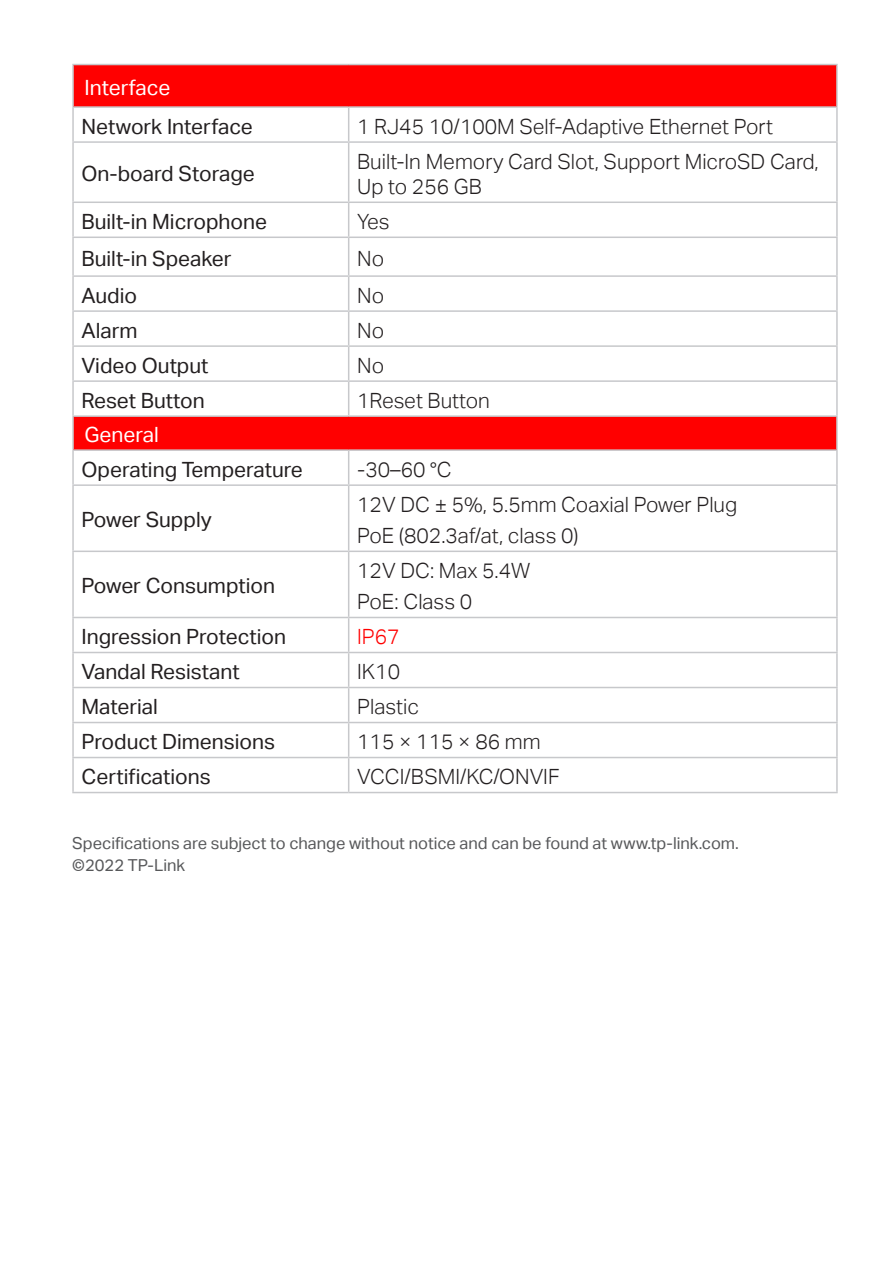
<style>
.page{position:relative;width:893px;height:1263px;background:#fff}
.page>*{position:absolute;margin:0;border:0;box-sizing:border-box;transform-origin:0 0}
.t1{font:21px/31.2px "TP Link Aktiv Light";color:#231f20}
.t2{font:21px "TP Link Aktiv Regular";color:#231f20}
.t3{font:21px "TP Link Aktiv Regular";color:#fff}
.t4{font:21px "TP Link Aktiv Light";color:#f00}
.t5{font:16.5px/21.9px "TP Link Aktiv Regular";color:#57585a}
</style>
<div class="page">
<svg style="left:74px;top:65px;width:762px;height:384px"></svg>
<hr style="left:72px;top:64px;width:277px;height:1px;background:#c7c8cb">
<hr style="left:72px;top:65px;width:2px;height:41px;background:#c7c8cb">
<hr style="left:349px;top:64px;width:489px;height:1px;background:#c7c8cb">
<hr style="left:836px;top:65px;width:2px;height:41px;background:#c7c8cb">
<hr style="left:72px;top:106px;width:277px;height:2px;background:#c7c8cb">
<hr style="left:72px;top:108px;width:2px;height:33px;background:#c7c8cb">
<hr style="left:349px;top:106px;width:489px;height:2px;background:#c7c8cb">
<hr style="left:348px;top:108px;width:1px;height:33px;background:#c7c8cb">
<hr style="left:836px;top:108px;width:2px;height:33px;background:#c7c8cb">
<hr style="left:72px;top:141px;width:277px;height:2px;background:#c7c8cb">
<hr style="left:72px;top:143px;width:2px;height:59px;background:#c7c8cb">
<hr style="left:349px;top:141px;width:489px;height:2px;background:#c7c8cb">
<hr style="left:348px;top:143px;width:1px;height:59px;background:#c7c8cb">
<hr style="left:836px;top:143px;width:2px;height:59px;background:#c7c8cb">
<hr style="left:72px;top:202px;width:277px;height:1px;background:#c7c8cb">
<hr style="left:72px;top:203px;width:2px;height:34px;background:#c7c8cb">
<hr style="left:349px;top:202px;width:489px;height:1px;background:#c7c8cb">
<hr style="left:348px;top:203px;width:1px;height:34px;background:#c7c8cb">
<hr style="left:836px;top:203px;width:2px;height:34px;background:#c7c8cb">
<hr style="left:72px;top:237px;width:277px;height:1px;background:#c7c8cb">
<hr style="left:72px;top:238px;width:2px;height:37px;background:#c7c8cb">
<hr style="left:349px;top:237px;width:489px;height:1px;background:#c7c8cb">
<hr style="left:348px;top:238px;width:1px;height:37px;background:#c7c8cb">
<hr style="left:836px;top:238px;width:2px;height:37px;background:#c7c8cb">
<hr style="left:72px;top:275px;width:277px;height:2px;background:#c7c8cb">
<hr style="left:72px;top:277px;width:2px;height:33px;background:#c7c8cb">
<hr style="left:349px;top:275px;width:489px;height:2px;background:#c7c8cb">
<hr style="left:348px;top:277px;width:1px;height:33px;background:#c7c8cb">
<hr style="left:836px;top:277px;width:2px;height:33px;background:#c7c8cb">
<hr style="left:72px;top:310px;width:277px;height:2px;background:#c7c8cb">
<hr style="left:72px;top:312px;width:2px;height:33px;background:#c7c8cb">
<hr style="left:349px;top:310px;width:489px;height:2px;background:#c7c8cb">
<hr style="left:348px;top:312px;width:1px;height:33px;background:#c7c8cb">
<hr style="left:836px;top:312px;width:2px;height:33px;background:#c7c8cb">
<hr style="left:72px;top:345px;width:277px;height:2px;background:#c7c8cb">
<hr style="left:72px;top:347px;width:2px;height:33px;background:#c7c8cb">
<hr style="left:349px;top:345px;width:489px;height:2px;background:#c7c8cb">
<hr style="left:348px;top:347px;width:1px;height:33px;background:#c7c8cb">
<hr style="left:836px;top:347px;width:2px;height:33px;background:#c7c8cb">
<hr style="left:72px;top:380px;width:277px;height:2px;background:#c7c8cb">
<hr style="left:72px;top:382px;width:2px;height:33px;background:#c7c8cb">
<hr style="left:349px;top:380px;width:489px;height:2px;background:#c7c8cb">
<hr style="left:348px;top:382px;width:1px;height:33px;background:#c7c8cb">
<hr style="left:836px;top:382px;width:2px;height:33px;background:#c7c8cb">
<hr style="left:72px;top:415px;width:277px;height:2px;background:#c7c8cb">
<hr style="left:72px;top:417px;width:2px;height:32px;background:#c7c8cb">
<hr style="left:349px;top:415px;width:489px;height:2px;background:#c7c8cb">
<hr style="left:836px;top:417px;width:2px;height:32px;background:#c7c8cb">
<hr style="left:72px;top:449px;width:277px;height:2px;background:#c7c8cb">
<hr style="left:72px;top:451px;width:2px;height:33px;background:#c7c8cb">
<hr style="left:349px;top:449px;width:489px;height:2px;background:#c7c8cb">
<hr style="left:348px;top:451px;width:1px;height:33px;background:#c7c8cb">
<hr style="left:836px;top:451px;width:2px;height:33px;background:#c7c8cb">
<hr style="left:72px;top:484px;width:277px;height:2px;background:#c7c8cb">
<hr style="left:72px;top:486px;width:2px;height:65px;background:#c7c8cb">
<hr style="left:349px;top:484px;width:489px;height:2px;background:#c7c8cb">
<hr style="left:348px;top:486px;width:1px;height:65px;background:#c7c8cb">
<hr style="left:836px;top:486px;width:2px;height:65px;background:#c7c8cb">
<hr style="left:72px;top:551px;width:277px;height:1px;background:#c7c8cb">
<hr style="left:72px;top:552px;width:2px;height:65px;background:#c7c8cb">
<hr style="left:349px;top:551px;width:489px;height:1px;background:#c7c8cb">
<hr style="left:348px;top:552px;width:1px;height:65px;background:#c7c8cb">
<hr style="left:836px;top:552px;width:2px;height:65px;background:#c7c8cb">
<hr style="left:72px;top:653px;width:2px;height:34px;background:#c7c8cb">
<hr style="left:348px;top:653px;width:1px;height:34px;background:#c7c8cb">
<hr style="left:836px;top:653px;width:2px;height:34px;background:#c7c8cb">
<hr style="left:72px;top:687px;width:277px;height:1px;background:#c7c8cb">
<hr style="left:72px;top:688px;width:2px;height:34px;background:#c7c8cb">
<hr style="left:349px;top:687px;width:489px;height:1px;background:#c7c8cb">
<hr style="left:348px;top:688px;width:1px;height:34px;background:#c7c8cb">
<hr style="left:836px;top:688px;width:2px;height:34px;background:#c7c8cb">
<hr style="left:72px;top:722px;width:277px;height:1px;background:#c7c8cb">
<hr style="left:72px;top:723px;width:2px;height:34px;background:#c7c8cb">
<hr style="left:349px;top:722px;width:489px;height:1px;background:#c7c8cb">
<hr style="left:348px;top:723px;width:1px;height:34px;background:#c7c8cb">
<hr style="left:836px;top:723px;width:2px;height:34px;background:#c7c8cb">
<hr style="left:72px;top:757px;width:277px;height:1px;background:#c7c8cb">
<hr style="left:72px;top:758px;width:2px;height:34px;background:#c7c8cb">
<hr style="left:349px;top:757px;width:489px;height:1px;background:#c7c8cb">
<hr style="left:348px;top:758px;width:1px;height:34px;background:#c7c8cb">
<hr style="left:836px;top:758px;width:2px;height:34px;background:#c7c8cb">
<hr style="left:72px;top:792px;width:277px;height:1px;background:#c7c8cb">
<hr style="left:349px;top:792px;width:489px;height:1px;background:#c7c8cb">
<hr style="left:72px;top:617px;width:277px;height:1px;background:#c7c8cb">
<hr style="left:72px;top:618px;width:2px;height:34px;background:#c7c8cb">
<hr style="left:349px;top:617px;width:489px;height:1px;background:#c7c8cb">
<hr style="left:348px;top:618px;width:1px;height:34px;background:#c7c8cb">
<hr style="left:836px;top:618px;width:2px;height:34px;background:#c7c8cb">
<hr style="left:72px;top:652px;width:277px;height:1px;background:#c7c8cb">
<hr style="left:349px;top:652px;width:489px;height:1px;background:#c7c8cb">
<p class="t3" style="left:85px;top:75px;width:87px">Interface</p>
<p class="t2" style="left:82px;top:114px;width:173px">Network Interface</p>
<p class="t1" style="left:357px;top:112px;width:417px">1 RJ45 10/100M Self-Adaptive Ethernet Port</p>
<p class="t2" style="left:82px;top:162px;width:175px">On-board Storage</p>
<p class="t1" style="left:357px;top:150px;width:463px;line-height:25.2px">Built-In Memory Card Slot, Support MicroSD Card,<br>Up to 256 GB</p>
<p class="t2" style="left:82px;top:209px;width:187px">Built-in Microphone</p>
<p class="t1" style="left:357px;top:207px;width:34px">Yes</p>
<p class="t2" style="left:82px;top:246px;width:152px">Built-in Speaker</p>
<p class="t1" style="left:357px;top:244px;width:28px">No</p>
<p class="t2" style="left:82px;top:283px;width:57px">Audio</p>
<p class="t1" style="left:357px;top:281px;width:28px">No</p>
<p class="t2" style="left:82px;top:318px;width:57px">Alarm</p>
<p class="t1" style="left:357px;top:316px;width:28px">No</p>
<p class="t2" style="left:82px;top:353px;width:129px">Video Output</p>
<p class="t1" style="left:357px;top:351px;width:28px">No</p>
<p class="t2" style="left:82px;top:388px;width:125px">Reset Button</p>
<p class="t1" style="left:357px;top:386px;width:134px">1Reset Button</p>
<p class="t3" style="left:85px;top:423px;width:76px">General</p>
<p class="t2" style="left:82px;top:457px;width:223px">Operating Temperature</p>
<p class="t1" style="left:357px;top:455px;width:96px">-30–60 °C</p>
<p class="t2" style="left:82px;top:508px;width:132px">Power Supply</p>
<p class="t1" style="left:357px;top:490px;width:382px">12V DC ± 5%, 5.5mm Coaxial Power Plug<br>PoE (802.3af/at, class 0)</p>
<p class="t2" style="left:82px;top:574px;width:195px">Power Consumption</p>
<p class="t1" style="left:357px;top:556px;width:175px">12V DC: Max 5.4W<br>PoE: Class 0</p>
<p class="t2" style="left:82px;top:624px;width:206px">Ingression Protection</p>
<p class="t4" style="left:357px;top:628px;width:44px">IP67</p>
<p class="t2" style="left:82px;top:659px;width:160px">Vandal Resistant</p>
<p class="t1" style="left:357px;top:658px;width:44px">IK10</p>
<p class="t2" style="left:82px;top:694px;width:78px">Material</p>
<p class="t1" style="left:357px;top:693px;width:63px">Plastic</p>
<p class="t2" style="left:82px;top:729px;width:195px">Product Dimensions</p>
<p class="t1" style="left:357px;top:728px;width:185px">115 × 115 × 86 mm</p>
<p class="t2" style="left:82px;top:764px;width:131px">Certifications</p>
<p class="t1" style="left:357px;top:763px;width:204px">VCCI/BSMI/KC/ONVIF</p>
<p class="t5" style="left:72px;top:833px;width:668px">Specifications are subject to change without notice and can be found at www.tp-link.com. ©2022 TP-Link</p>
</div>
